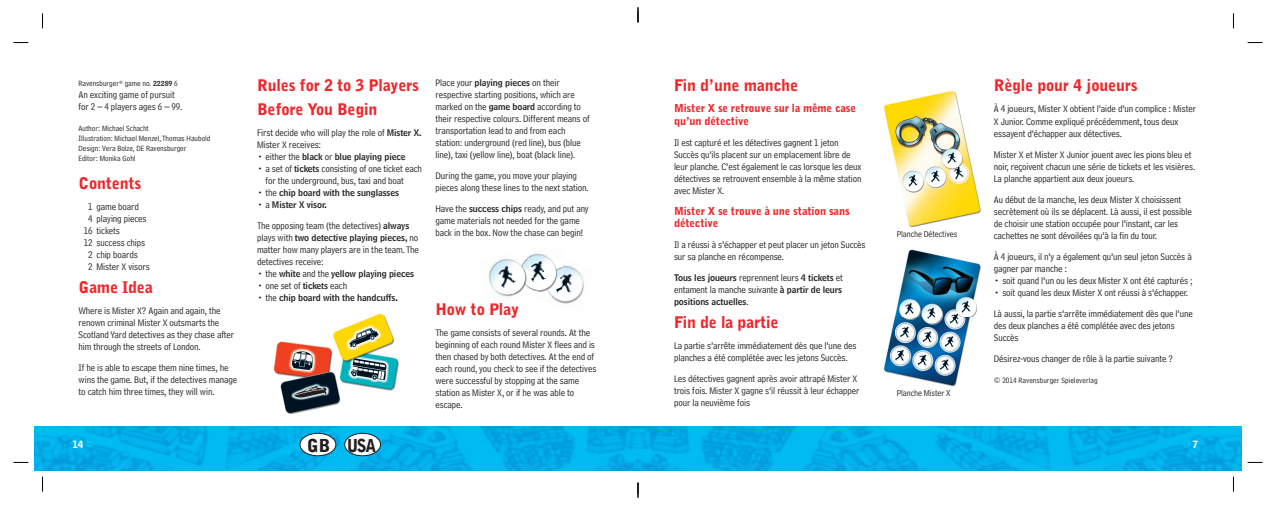
<style>
.page{position:relative;width:1276px;height:505px;background:#fff}
.page>*{position:absolute;margin:0;border:0;box-sizing:border-box;transform-origin:0 0}
.t1{font:900 17.9px "Bell Gothic BT";color:#231f20}
.t2{font:900 16px/23px "Bell Gothic BT";letter-spacing:-.01em;color:#ee282d}
.t3{font:900 11px/12px "Bell Gothic BT";letter-spacing:-.01em;color:#ee282d}
.t4{font:10px/12px "Bell Centennial LT Address";letter-spacing:-.01em;color:#231f20}
.t5{font:900 10px "Bell Gothic BT";color:#fff}
.t6{font:9px "Bell Centennial LT Name And Nr";letter-spacing:-.01em;color:#231f20}
.t7{font:9px "Bell Centennial LT Address";letter-spacing:-.01em;color:#231f20}
.t8{font:8px/10px "Bell Centennial LT Address";color:#231f20}
.s1{font-family:"Bell Centennial LT Name And Nr";font-size:7px}
.s2{font-family:"Bell Centennial LT Name And Nr";font-size:9px}
.s3{font-family:"Bell Centennial LT Address";font-size:10px}
</style>
<div class="page">
<img style="left:34px;top:426px;width:1208px;height:45px">
<div style="left:300px;top:433px;width:36px;height:22px;background:#fff;border-radius:50%"></div>
<div style="left:299px;top:433px;width:37px;height:23px;border:1px solid #231f20;border-radius:50%"></div>
<div style="left:345px;top:433px;width:35px;height:22px;background:#fff;border-radius:50%"></div>
<div style="left:344px;top:433px;width:37px;height:23px;border:1px solid #231f20;border-radius:50%"></div>
<img style="left:274px;top:313px;width:125px;height:101px">
<img style="left:550px;top:265px;width:34px;height:39px">
<img style="left:537px;top:255px;width:26px;height:40px">
<img style="left:488px;top:258px;width:29px;height:39px">
<img style="left:512px;top:254px;width:25px;height:40px">
<img style="left:884px;top:249px;width:97px;height:138px">
<img style="left:884px;top:90px;width:97px;height:138px">
<svg style="left:13px;top:42px;width:15px;height:1px"></svg>
<svg style="left:1247px;top:42px;width:15px;height:1px"></svg>
<svg style="left:13px;top:461px;width:15px;height:2px"></svg>
<svg style="left:1247px;top:461px;width:15px;height:2px"></svg>
<svg style="left:42px;top:13px;width:1px;height:15px"></svg>
<svg style="left:42px;top:476px;width:1px;height:15px"></svg>
<svg style="left:1233px;top:13px;width:1px;height:15px"></svg>
<svg style="left:1233px;top:476px;width:1px;height:15px"></svg>
<svg style="left:637px;top:7px;width:2px;height:15px"></svg>
<svg style="left:637px;top:482px;width:2px;height:15px"></svg>
<p class="t8" style="left:79px;top:79px;width:101px">Ravensburger<sup>®</sup> game no. <span class="s1">22289</span> 6</p>
<p class="t4" style="left:79px;top:90px;width:105px">An exciting game of pursuit for 2 – 4 players ages 6 – 99.</p>
<p class="t8" style="left:79px;top:124px;width:133px">Author: Michael Schacht<br>Illustration: Michael Menzel, Thomas Haubold<br>Design: Vera Bolze, DE Ravensburger<br>Editor: Monika Gohl</p>
<h2 class="t2" style="left:79px;top:173px;width:64px">Contents</h2>
<p class="t4" style="left:88px;top:201px;width:52px">1 game board</p>
<p class="t4" style="left:88px;top:213px;width:60px">4 playing pieces</p>
<p class="t4" style="left:84px;top:225px;width:38px">16 tickets</p>
<p class="t4" style="left:84px;top:237px;width:63px">12 success chips</p>
<p class="t4" style="left:88px;top:249px;width:51px">2 chip boards</p>
<p class="t4" style="left:88px;top:261px;width:63px">2 Mister X visors</p>
<h2 class="t2" style="left:79px;top:277px;width:76px">Game Idea</h2>
<p class="t4" style="left:79px;top:305px;width:157px">Where is Mister X? Again and again, the renown criminal Mister X outsmarts the Scotland Yard detectives as they chase after him through the streets of London.</p>
<p class="t4" style="left:79px;top:362px;width:160px">If he is able to escape them nine times, he wins the game. But, if the detectives manage to catch him three times, they will win.</p>
<h2 class="t2" style="left:257px;top:75px;width:164px">Rules for 2 to 3 Players<br>Before You Begin</h2>
<p class="t4" style="left:257px;top:127px;width:166px">First decide who will play the role of <span class="s2">Mister X.<br></span>Mister X receives:</p>
<p class="t6" style="left:257px;top:153px;width:150px"><span class="s3">• either the</span> black <span class="s3">or</span> blue playing piece</p>
<p class="t4" style="left:265px;top:163px;width:158px;text-indent:-9px">• a set of <span class="s2">tickets</span> consisting of one ticket each for the underground, bus, taxi and boat</p>
<p class="t6" style="left:257px;top:189px;width:144px"><span class="s3">• the</span> chip board with the sunglasses</p>
<p class="t6" style="left:257px;top:201px;width:71px"><span class="s3">• a</span> Mister X visor.</p>
<p class="t4" style="left:257px;top:220px;width:154px">The opposing team (the detectives) <span class="s2">always</span></p>
<p class="t6" style="left:257px;top:234px;width:163px"><span class="s3">plays with</span> two detective playing pieces, <span class="s3">no</span></p>
<p class="t4" style="left:257px;top:244px;width:163px">matter how many players are in the team. The detectives receive:</p>
<p class="t6" style="left:257px;top:270px;width:159px"><span class="s3">• the</span> white <span class="s3">and the</span> yellow playing pieces</p>
<p class="t4" style="left:257px;top:280px;width:92px">• one set of <span class="s2">tickets</span> each</p>
<p class="t6" style="left:257px;top:294px;width:142px"><span class="s3">• the</span> chip board with the handcuffs.</p>
<p class="t5" style="left:72px;top:440px;width:13px">14</p>
<h1 class="t1" style="left:307px;top:438px;width:71px">GB USA</h1>
<p class="t4" style="left:435px;top:77px;width:156px">Place your <span class="s2">playing pieces</span> on their respective starting positions, which are marked on the <span class="s2">game board</span> according to their respective colours. Different means of transportation lead to and from each station: underground (red line), bus (blue line), taxi (yellow line), boat (black line).</p>
<p class="t4" style="left:435px;top:170px;width:155px">During the game, you move your playing pieces along these lines to the next station.</p>
<p class="t4" style="left:435px;top:203px;width:155px">Have the <span class="s2">success chips</span> ready, and put any game materials not needed for the game back in the box. Now the chase can begin!</p>
<h2 class="t2" style="left:435px;top:299px;width:85px">How to lay</h2>
<p class="t4" style="left:435px;top:327px;width:162px">The game consists of several rounds. At the beginning of each round Mister X flees and is then chased by both detectives. At the end of each round, you check to see if the detectives were successful by stopping at the same station as Mister X, or if he was able to escape.</p>
<h2 class="t2" style="left:489px;top:299px;width:11px">P</h2>
<h2 class="t2" style="left:674px;top:75px;width:125px">Fin d’une manche</h2>
<p class="t3" style="left:674px;top:103px;width:183px">Mister X se retrouve sur la même case qu’un détective</p>
<p class="t4" style="left:674px;top:137px;width:189px">Il est capturé et les détectives gagnent 1 jeton Succès qu’ils placent sur un emplacement libre de leur planche. C’est également le cas lorsque les deux détectives se retrouvent ensemble à la même station avec Mister X.</p>
<p class="t3" style="left:674px;top:205px;width:177px">Mister X se trouve à une station sans détective</p>
<p class="t4" style="left:674px;top:239px;width:193px">Il a réussi à s’échapper et peut placer un jeton Succès sur sa planche en récompense.</p>
<p class="t6" style="left:674px;top:274px;width:170px">Tous les joueurs <span class="s3">reprennent leurs</span> 4 tickets <span class="s3">et</span></p>
<p class="t4" style="left:674px;top:284px;width:170px">entament la manche suivante <span class="s2">à partir de leurs</span></p>
<p class="t6" style="left:674px;top:298px;width:76px">positions actuelles<span class="s3">.</span></p>
<h2 class="t2" style="left:674px;top:311px;width:106px">Fin de la partie</h2>
<p class="t4" style="left:674px;top:340px;width:184px">La partie s’arrête immédiatement dès que l’une des planches a été complétée avec les jetons Succès.</p>
<p class="t4" style="left:674px;top:373px;width:187px">Les détectives gagnent après avoir attrapé Mister X trois fois. Mister X gagne s’il réussit à leur échapper pour la neuvième fois</p>
<p class="t7" style="left:897px;top:231px;width:62px">Planche Détectives</p>
<p class="t7" style="left:897px;top:390px;width:55px">Planche Mister X</p>
<h2 class="t2" style="left:994px;top:75px;width:145px">Règle pour 4 joueurs</h2>
<p class="t4" style="left:994px;top:104px;width:204px">À 4 joueurs, Mister X obtient l’aide d’un complice : Mister<br>X Junior. Comme expliqué précédemment, tous deux essayent d’échapper aux détectives.</p>
<p class="t4" style="left:994px;top:149px;width:203px">Mister X et Mister X Junior jouent avec les pions bleu et noir, reçoivent chacun une série de tickets et les visières.<br>La planche appartient aux deux joueurs.</p>
<p class="t4" style="left:994px;top:194px;width:200px">Au début de la manche, les deux Mister X choisissent secrètement où ils se déplacent. Là aussi, il est possible de choisir une station occupée pour l’instant, car les cachettes ne sont dévoilées qu’à la fin du tour.</p>
<p class="t4" style="left:994px;top:251px;width:199px">À 4 joueurs, il n’y a également qu’un seul jeton Succès à gagner par manche :</p>
<p class="t4" style="left:994px;top:275px;width:200px">• soit quand l’un ou les deux Mister X ont été capturés ;</p>
<p class="t4" style="left:994px;top:282px;width:200px;line-height:21px">• soit quand les deux Mister X ont réussi à s’échapper.<br>Là aussi, la partie s’arrête immédiatement dès que l’une</p>
<p class="t4" style="left:994px;top:320px;width:182px">des deux planches a été complétée avec des jetons<br>Succès</p>
<p class="t4" style="left:994px;top:353px;width:181px">Désirez-vous changer de rôle à la partie suivante ?</p>
<p class="t8" style="left:994px;top:375px;width:105px">© 2014 Ravensburger Spieleverlag</p>
<p class="t5" style="left:1192px;top:440px;width:7px">7</p>
</div>
